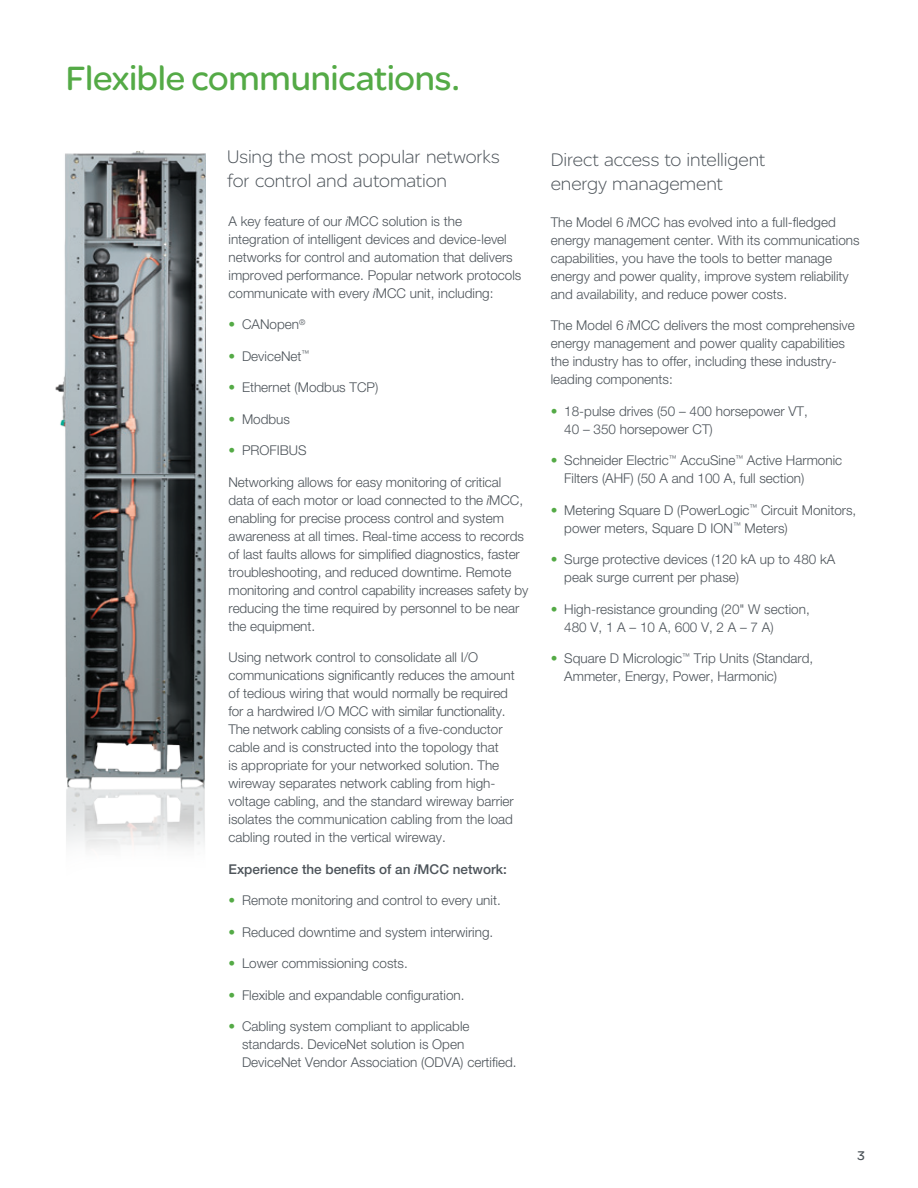
<style>
.page{position:relative;width:918px;height:1188px;background:#fff}
.page>*{position:absolute;margin:0;border:0;box-sizing:border-box;transform-origin:0 0}
.MCC_Title_Head{font:36px "SE Optimist";letter-spacing:-.01em;color:#54aa46}
.MCC_Title_Head-2{font:300 19.5px/24px "SE Optimist";letter-spacing:-.005em;color:#4d545a}
.MCC_Body_C_opy{font:300 13.5px/18px "Helvetica Neue LT Std";color:#4d545a}
.MCC_Body_C_opy-2{font:500 13.5px "Helvetica Neue LT Std";color:#4d545a}
.t1{font:13.5px "SE Optimist";color:#4d545a}
.s1{font-style:italic}
.s2{color:#54aa46}
</style>
<div class="page">
<img style="left:55px;top:150px;width:150px;height:699px">
<p class="MCC_Title_Head" style="left:66px;top:53px;width:395px">Flexible communications.</p>
<p class="MCC_Title_Head-2" style="left:227px;top:144px;width:274px">Using the most popular networks for control and automation</p>
<p class="MCC_Body_C_opy" style="left:229px;top:212px;width:294px">A key feature of our <span class="s1">i</span>MCC solution is the integration of intelligent devices and device-level networks for control and automation that delivers improved performance. Popular network protocols communicate with every <span class="s1">i</span>MCC unit, including:</p>
<p class="MCC_Body_C_opy" style="left:229px;top:315px;width:78px"><span class="s2">•</span> CANopen<sup>®</sup></p>
<p class="MCC_Body_C_opy" style="left:229px;top:347px;width:82px"><span class="s2">•</span> DeviceNet<sup>™</sup></p>
<p class="MCC_Body_C_opy" style="left:229px;top:378px;width:151px"><span class="s2">•</span> Ethernet (Modbus TCP)</p>
<p class="MCC_Body_C_opy" style="left:229px;top:410px;width:63px"><span class="s2">•</span> Modbus</p>
<p class="MCC_Body_C_opy" style="left:229px;top:441px;width:80px"><span class="s2">•</span> PROFIBUS</p>
<p class="MCC_Body_C_opy" style="left:229px;top:473px;width:302px">Networking allows for easy monitoring of critical data of each motor or load connected to the <span class="s1">i</span>MCC, enabling for precise process control and system awareness at all times. Real-time access to records of last faults allows for simplified diagnostics, faster troubleshooting, and reduced downtime. Remote monitoring and control capability increases safety by reducing the time required by personnel to be near the equipment.</p>
<p class="MCC_Body_C_opy" style="left:229px;top:648px;width:288px">Using network control to consolidate all I/O communications significantly reduces the amount of tedious wiring that would normally be required for a hardwired I/O MCC with similar functionality.<br>The network cabling consists of a five-conductor cable and is constructed into the topology that<br>is appropriate for your networked solution. The wireway separates network cabling from high&shy;voltage cabling, and the standard wireway barrier isolates the communication cabling from the load cabling routed in the vertical wireway.</p>
<p class="MCC_Body_C_opy-2" style="left:229px;top:861px;width:280px">Experience the benefits of an <span class="s1">i</span>MCC network:</p>
<p class="MCC_Body_C_opy" style="left:229px;top:891px;width:274px"><span class="s2">•</span> Remote monitoring and control to every unit.</p>
<p class="MCC_Body_C_opy" style="left:229px;top:923px;width:266px"><span class="s2">•</span> Reduced downtime and system interwiring.</p>
<p class="MCC_Body_C_opy" style="left:229px;top:954px;width:181px"><span class="s2">•</span> Lower commissioning costs.</p>
<p class="MCC_Body_C_opy" style="left:229px;top:986px;width:238px"><span class="s2">•</span> Flexible and expandable configuration.</p>
<p class="MCC_Body_C_opy" style="left:242px;top:1017px;width:276px;text-indent:-14px"><span class="s2">•</span> Cabling system compliant to applicable standards. DeviceNet solution is Open<br>DeviceNet Vendor Association (ODVA) certified.</p>
<p class="MCC_Title_Head-2" style="left:551px;top:147px;width:216px">Direct access to intelligent energy management</p>
<p class="MCC_Body_C_opy" style="left:551px;top:213px;width:310px">The Model 6 <span class="s1">i</span>MCC has evolved into a full-fledged energy management center. With its communications capabilities, you have the tools to better manage energy and power quality, improve system reliability and availability, and reduce power costs.</p>
<p class="MCC_Body_C_opy" style="left:551px;top:316px;width:306px">The Model 6 <span class="s1">i</span>MCC delivers the most comprehensive energy management and power quality capabilities the industry has to offer, including these industry&shy;leading components:</p>
<p class="MCC_Body_C_opy" style="left:564px;top:402px;width:245px;text-indent:-14px"><span class="s2">•</span> 18-pulse drives (50 – 400 horsepower VT,<br>40 – 350 horsepower CT)</p>
<p class="MCC_Body_C_opy" style="left:564px;top:451px;width:279px;text-indent:-14px"><span class="s2">•</span> Schneider Electric<sup>™</sup> AccuSine<sup>™</sup> Active Harmonic<br>Filters (AHF) (50 A and 100 A, full section)</p>
<p class="MCC_Body_C_opy" style="left:564px;top:501px;width:294px;text-indent:-14px"><span class="s2">•</span> Metering Square D (PowerLogic<sup>™</sup> Circuit Monitors, power meters, Square D ION<sup>™</sup> Meters)</p>
<p class="MCC_Body_C_opy" style="left:564px;top:550px;width:273px;text-indent:-14px"><span class="s2">•</span> Surge protective devices (120 kA up to 480 kA peak surge current per phase)</p>
<p class="MCC_Body_C_opy" style="left:564px;top:600px;width:247px;text-indent:-14px"><span class="s2">•</span> High-resistance grounding (20" W section,<br>480 V, 1 A – 10 A, 600 V, 2 A – 7 A)</p>
<p class="MCC_Body_C_opy" style="left:564px;top:649px;width:251px;text-indent:-14px"><span class="s2">•</span> Square D Micrologic<sup>™</sup> Trip Units (Standard,<br>Ammeter, Energy, Power, Harmonic)</p>
<p class="t1" style="left:857px;top:1146px;width:9px">3</p>
</div>
